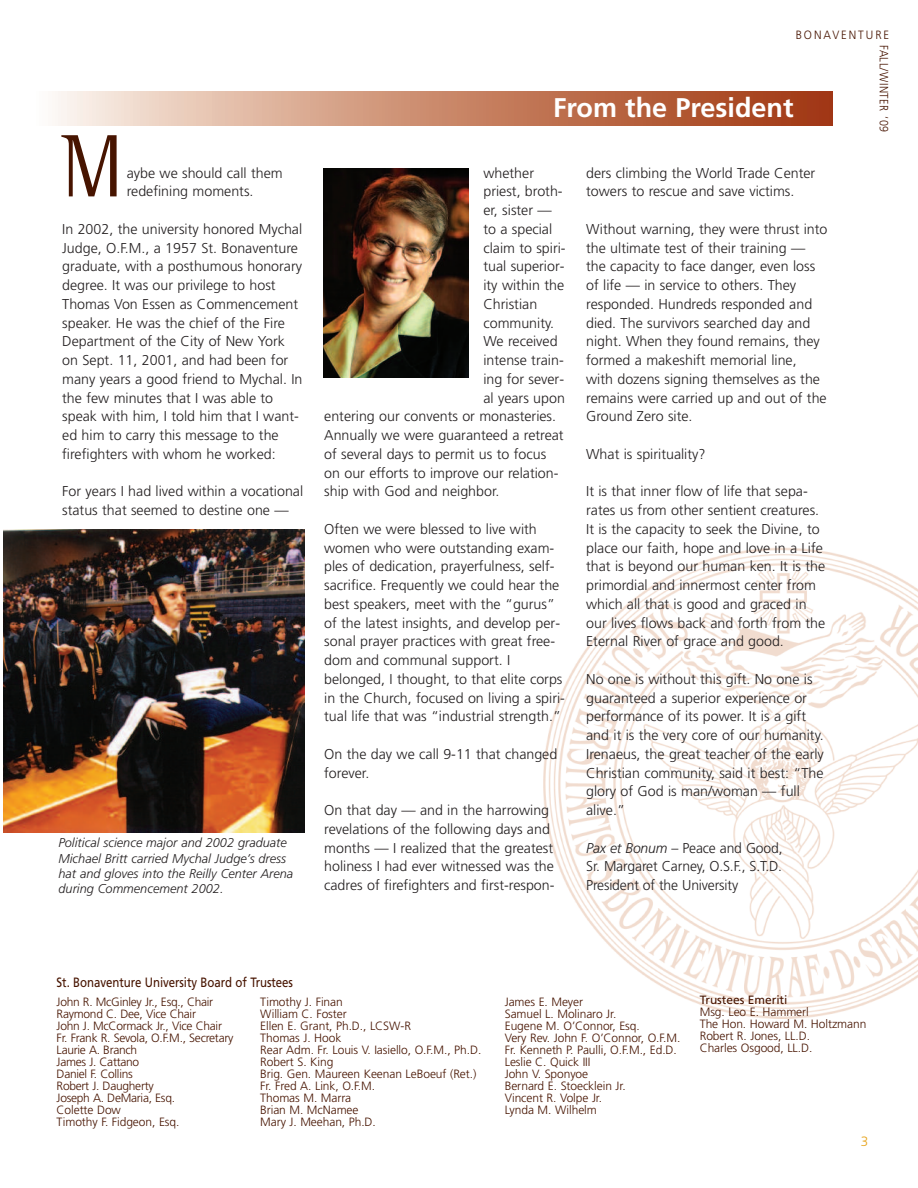
<style>
.page{position:relative;width:918px;height:1188px;background:#fff}
.page>*{position:absolute;margin:0;border:0;box-sizing:border-box;transform-origin:0 0}
.t1{font:90px "Libre Semi Serif SSK";color:#471400;scale:.83 1}
.t2{font:700 27px "Frutiger";color:#fff}
.t3{font:300 14.25px/18.8px "Frutiger";color:#231f20}
.t4{font:13.5px "Frutiger";letter-spacing:-.005em;color:#471400;scale:.85 1}
.t5{font:300 13.5px "Frutiger";color:#e6a218}
.t6{font:italic 300 12.75px/15.3px "Frutiger";color:#231f20}
.t7{font:300 12px/12px "Frutiger";letter-spacing:-.005em;color:#471400}
.t8{font:12px "Frutiger";letter-spacing:-.005em;color:#471400}
.t9{font:300 12px "Frutiger";letter-spacing:.055em;color:#471400;scale:.9 1}
.t10{font:300 12px "Frutiger";letter-spacing:.17em;color:#471400;scale:.94 1}
.s1{font-style:italic}
</style>
<div class="page">
<img style="left:544px;top:547px;width:374px;height:472px">
<svg style="left:55px;top:92px;width:778px;height:34px"></svg>
<img style="left:323px;top:169px;width:145px;height:209px">
<img style="left:3px;top:530px;width:301px;height:302px">
<p class="t10" style="left:796px;top:30px;width:101px">BONAVENTURE</p>
<h1 class="t1" style="left:58px;top:135px;width:75px">M</h1>
<p class="t3" style="left:127px;top:164px;width:157px">aybe we should call them redefining moments.</p>
<p class="t3" style="left:62px;top:221px;width:242px">In 2002, the university honored Mychal Judge, O.F.M., a 1957 St. Bonaventure graduate, with a posthumous honorary degree. It was our privilege to host Thomas Von Essen as Commencement speaker. He was the chief of the Fire Department of the City of New York on Sept. 11, 2001, and had been for many years a good friend to Mychal. In the few minutes that I was able to speak with him, I told him that I want&shy;ed him to carry this message to the firefighters with whom he worked:</p>
<p class="t3" style="left:62px;top:483px;width:243px">For years I had lived within a vocational status that seemed to destine one —</p>
<p class="t6" style="left:58px;top:836px;width:236px">Political science major and 2002 graduate Michael Britt carried Mychal Judge’s dress hat and gloves into the Reilly Center Arena during Commencement 2002.</p>
<h2 class="t2" style="left:553px;top:97px;width:242px">From the President</h2>
<p class="t3" style="left:483px;top:164px;width:52px">whether</p>
<p class="t3" style="left:483px;top:183px;width:81px">priest, broth-</p>
<p class="t3" style="left:483px;top:202px;width:70px">er, sister —</p>
<p class="t3" style="left:483px;top:221px;width:70px">to a special</p>
<p class="t3" style="left:483px;top:239px;width:84px">claim to spiri-</p>
<p class="t3" style="left:483px;top:258px;width:83px">tual superior-</p>
<p class="t3" style="left:483px;top:277px;width:82px">ity within the</p>
<p class="t3" style="left:483px;top:296px;width:55px">Christian</p>
<p class="t3" style="left:483px;top:314px;width:72px">community.</p>
<p class="t3" style="left:483px;top:333px;width:76px">We received</p>
<p class="t3" style="left:483px;top:352px;width:82px">intense train-</p>
<p class="t3" style="left:483px;top:371px;width:82px">ing for sever-</p>
<p class="t3" style="left:483px;top:389px;width:83px">al years upon</p>
<p class="t3" style="left:324px;top:408px;width:233px">entering our convents or monasteries.</p>
<p class="t3" style="left:324px;top:427px;width:241px">Annually we were guaranteed a retreat</p>
<p class="t3" style="left:324px;top:446px;width:224px">of several days to permit us to focus</p>
<p class="t3" style="left:324px;top:464px;width:236px">on our efforts to improve our relation-</p>
<p class="t3" style="left:324px;top:483px;width:177px">ship with God and neighbor.</p>
<p class="t3" style="left:324px;top:521px;width:242px">Often we were blessed to live with women who were outstanding exam&shy;ples of dedication, prayerfulness, self&shy;sacrifice. Frequently we could hear the best speakers, meet with the “gurus” of the latest insights, and develop per&shy;sonal prayer practices with great free&shy;dom and communal support. I belonged, I thought, to that elite corps in the Church, focused on living a spiri&shy;tual life that was “industrial strength.”</p>
<p class="t3" style="left:324px;top:746px;width:235px">On the day we call 9-11 that changed forever.</p>
<p class="t3" style="left:324px;top:802px;width:232px">On that day — and in the harrowing revelations of the following days and months — I realized that the greatest holiness I had ever witnessed was the cadres of firefighters and first-respon-</p>
<p class="t3" style="left:586px;top:164px;width:231px">ders climbing the World Trade Center towers to rescue and save victims.</p>
<p class="t3" style="left:586px;top:221px;width:243px">Without warning, they were thrust into the ultimate test of their training — the capacity to face danger, even loss of life — in service to others. They responded. Hundreds responded and died. The survivors searched day and night. When they found remains, they formed a makeshift memorial line,<br>with dozens signing themselves as the remains were carried up and out of the Ground Zero site.</p>
<p class="t3" style="left:586px;top:446px;width:121px">What is spirituality?</p>
<p class="t3" style="left:586px;top:483px;width:241px">It is that inner flow of life that sepa&shy;rates us from other sentient creatures.<br>It is the capacity to seek the Divine, to place our faith, hope and love in a Life that is beyond our human ken. It is the primordial and innermost center from which all that is good and graced in our lives flows back and forth from the Eternal River of grace and good.</p>
<p class="t3" style="left:586px;top:671px;width:239px">No one is without this gift. No one is guaranteed a superior experience or performance of its power. It is a gift and it is the very core of our humanity.<br>Irenaeus, the great teacher of the early Christian community, said it best: “The glory of God is man/woman — full alive.”</p>
<p class="t3" style="left:586px;top:839px;width:198px;text-align:justify"><span class="s1">Pax et Bonum</span> – Peace and Good, Sr. Margaret Carney, O.S.F., S.T.D.<br>President of the University</p>
<p class="t9" style="left:889px;top:45px;width:99px;rotate:90deg">FALL/WINTER ‘09</p>
<p class="t4" style="left:57px;top:977px;width:280px">St. Bonaventure University Board of Trustees</p>
<p class="t7" style="left:260px;top:997px;width:223px">Timothy J. Finan<br>William C. Foster<br>Ellen E. Grant, Ph.D., LCSW-R<br>Thomas J. Hook<br>Rear Adm. Fr. Louis V. Iasiello, O.F.M., Ph.D.<br>Robert S. King<br>Brig. Gen. Maureen Keenan LeBoeuf (Ret.)<br>Fr. Fred A. Link, O.F.M.<br>Thomas M. Marra<br>Brian M. McNamee<br>Mary J. Meehan, Ph.D.</p>
<p class="t7" style="left:505px;top:997px;width:177px">James E. Meyer<br>Samuel L. Molinaro Jr.<br>Eugene M. O’Connor, Esq.<br>Very Rev. John F. O’Connor, O.F.M.<br>Fr. Kenneth P. Paulli, O.F.M., Ed.D.<br>Leslie C. Quick III<br>John V. Sponyoe<br>Bernard E. Stoecklein Jr.<br>Vincent R. Volpe Jr.<br>Lynda M. Wilhelm</p>
<p class="t8" style="left:700px;top:995px;width:89px">Trustees Emeriti</p>
<p class="t7" style="left:57px;top:996px;width:178px">John R. McGinley Jr., Esq., Chair<br>Raymond C. Dee, Vice Chair<br>John J. McCormack Jr., Vice Chair<br>Fr. Frank R. Sevola, O.F.M., Secretary<br>Laurie A. Branch<br>James J. Cattano<br>Daniel F. Collins<br>Robert J. Daugherty<br>Joseph A. DeMaria, Esq.<br>Colette Dow<br>Timothy F. Fidgeon, Esq.</p>
<p class="t7" style="left:700px;top:1007px;width:168px">Msg. Leo E. Hammerl<br>The Hon. Howard M. Holtzmann<br>Robert R. Jones, LL.D.<br>Charles Osgood, LL.D.</p>
<p class="t5" style="left:861px;top:1136px;width:9px">3</p>
</div>
